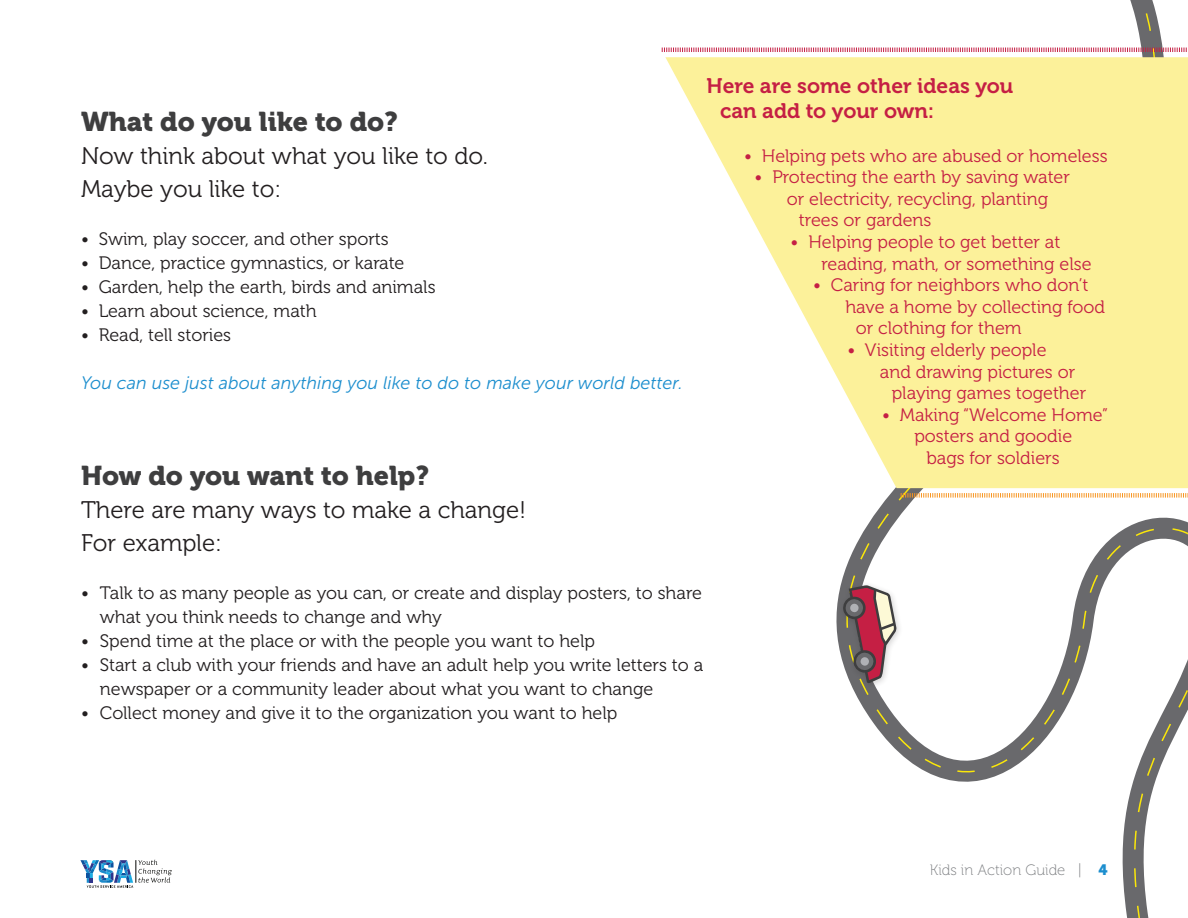
<style>
.page{position:relative;width:1188px;height:918px;background:#fff}
.page>*{position:absolute;margin:0;border:0;box-sizing:border-box;transform-origin:0 0}
.t1{font:27px "Museo 900";color:#3e3e3f}
.t2{font:24px/33px "Museo 300";color:#231f20}
.t3{font:21px/25.2px "Museo 700";color:#c51f44}
.t4{font:18px/24px "Museo 300";color:#231f20}
.t5{font:18px/21.6px "Museo 300";color:#c51f44}
.t6{font:italic 18px "Museo Sans 300";color:#1c8ece}
.t7{font:15px "Museo 100";color:#7a7c7f}
.s1{font-family:"Museo 900";color:#1c8ece}
</style>
<div class="page">
<svg style="left:80px;top:860px;width:92px;height:28px"></svg>
<svg style="left:879px;top:0;width:309px;height:918px"></svg>
<svg style="left:747px;top:210px;width:441px;height:278px;fill:#fcf19a"></svg>
<svg style="left:661px;top:3px;width:527px;height:207px"></svg>
<svg style="left:900px;top:492px;width:288px;height:6px"></svg>
<div style="left:839px;top:581px;width:65px;height:110px;background:#231f20;opacity:.2"></div>
<svg style="left:842px;top:509px;width:346px;height:380px"></svg>
<p class="t3" style="left:720px;top:74px;width:295px;text-indent:-14px">Here are some other ideas you can add to your own:</p>
<p class="t5" style="left:744px;top:145px;width:365px">• Helping pets who are abused or homeless</p>
<p class="t5" style="left:755px;top:167px;width:317px">• Protecting the earth by saving water</p>
<p class="t5" style="left:787px;top:188px;width:263px">or electricity, recycling, planting</p>
<p class="t5" style="left:799px;top:210px;width:134px">trees or gardens</p>
<p class="t5" style="left:821px;top:231px;width:272px;text-indent:-31px">• Helping people to get better at reading, math, or something else</p>
<p class="t5" style="left:813px;top:275px;width:277px">• Caring for neighbors who don’t</p>
<p class="t5" style="left:845px;top:296px;width:261px">have a home by collecting food</p>
<p class="t5" style="left:856px;top:318px;width:167px">or clothing for them</p>
<p class="t5" style="left:848px;top:339px;width:200px">• Visiting elderly people</p>
<p class="t5" style="left:880px;top:361px;width:197px">and drawing pictures or</p>
<p class="t5" style="left:892px;top:383px;width:196px">playing games together</p>
<p class="t5" style="left:882px;top:404px;width:228px;text-align:center">• Making “Welcome Home” posters and goodie<br>bags for soldiers</p>
<p class="t1" style="left:81px;top:106px;width:319px">What do you like to do?</p>
<p class="t2" style="left:81px;top:140px;width:409px">Now think about what you like to do.<br>Maybe you like to:</p>
<p class="t4" style="left:81px;top:227px;width:309px">• Swim, play soccer, and other sports</p>
<p class="t4" style="left:81px;top:251px;width:325px">• Dance, practice gymnastics, or karate</p>
<p class="t4" style="left:81px;top:275px;width:356px">• Garden, help the earth, birds and animals</p>
<p class="t4" style="left:81px;top:299px;width:237px">• Learn about science, math</p>
<p class="t4" style="left:81px;top:323px;width:152px">• Read, tell stories</p>
<p class="t6" style="left:81px;top:373px;width:603px">You can use just about anything you like to do to make your world better.</p>
<p class="t1" style="left:81px;top:460px;width:350px">How do you want to help?</p>
<p class="t2" style="left:81px;top:494px;width:447px">There are many ways to make a change!<br>For example:</p>
<p class="t4" style="left:100px;top:581px;width:604px;text-indent:-19px">• Talk to as many people as you can, or create and display posters, to share what you think needs to change and why</p>
<p class="t4" style="left:81px;top:629px;width:516px">• Spend time at the place or with the people you want to help</p>
<p class="t4" style="left:100px;top:653px;width:605px;text-indent:-19px">• Start a club with your friends and have an adult help you write letters to a newspaper or a community leader about what you want to change</p>
<p class="t4" style="left:81px;top:701px;width:538px">• Collect money and give it to the organization you want to help</p>
<p class="t7" style="left:930px;top:862px;width:179px">Kids in Action Guide | <span class="s1">4</span></p>
</div>
